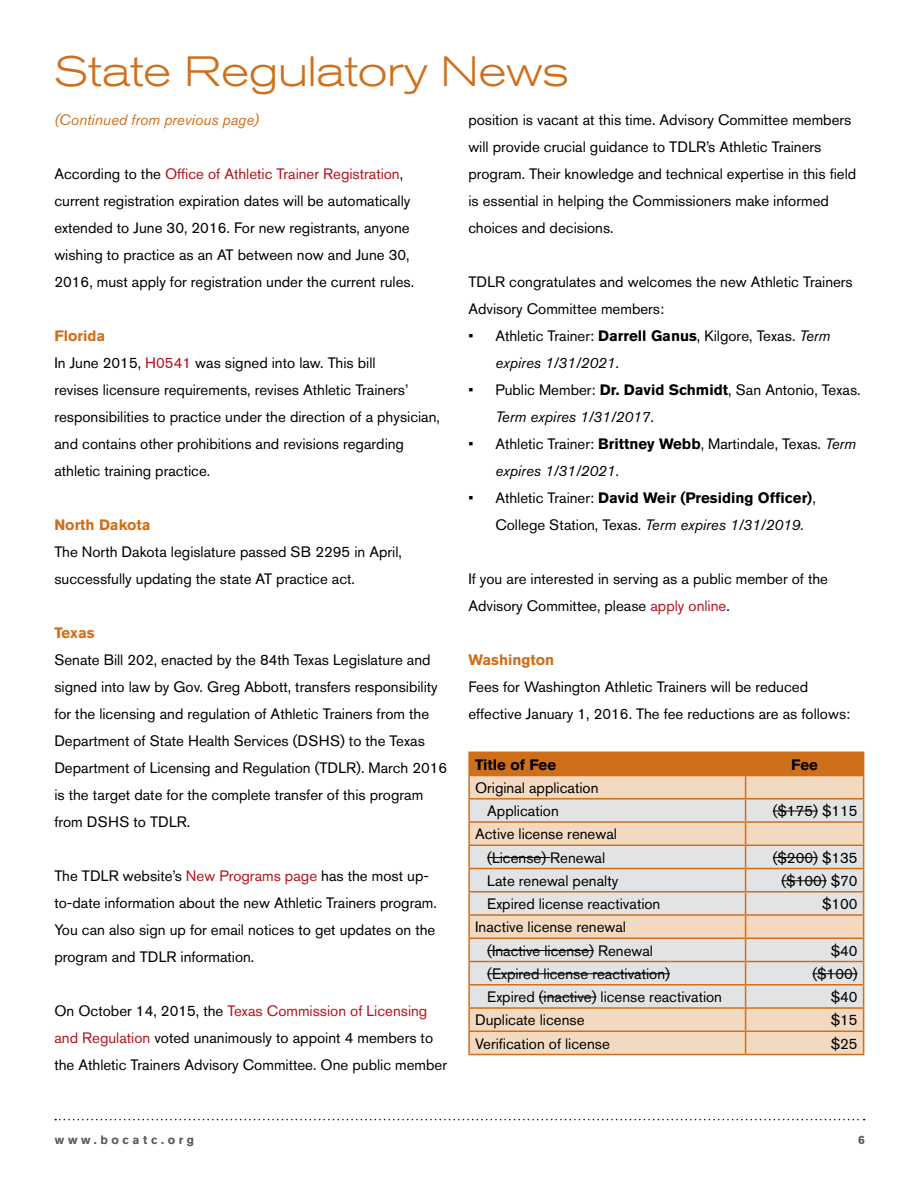
<style>
.page{position:relative;width:918px;height:1188px;background:#fff}
.page>*{position:absolute;margin:0;border:0;box-sizing:border-box;transform-origin:0 0}
.t1{font:300 expanded 42px "Akzidenz Grotesk BE";color:#d06f1a}
.t2{font:15px/27px "Akzidenz Grotesk BE";color:#000}
.t3{font:italic 15px "Akzidenz Grotesk BE";color:#d06f1a}
.t4{font:700 15px "Akzidenz Grotesk BE";color:#d06f1a}
.t5{font:700 15px "Akzidenz Grotesk BE";color:#000}
.t6{font:700 12px "Akzidenz Grotesk BE";letter-spacing:.3em;color:#58595b}
.s1{color:#b5121b}
.s2{font-weight:700;color:#d06f1a}
.s3{font-weight:700}
.s4{font-style:italic}
</style>
<div class="page">
<svg style="left:55px;top:1119px;width:810px;height:1px"></svg>
<hr style="left:468px;top:752px;width:278px;height:1px;background:#d06f1a">
<hr style="left:468px;top:753px;width:2px;height:22px;background:#d06f1a">
<hr style="left:468px;top:775px;width:278px;height:1px;background:#d06f1a">
<hr style="left:468px;top:776px;width:2px;height:22px;background:#d06f1a">
<hr style="left:468px;top:798px;width:278px;height:2px;background:#d06f1a">
<hr style="left:468px;top:800px;width:2px;height:21px;background:#d06f1a">
<hr style="left:468px;top:916px;width:2px;height:22px;background:#d06f1a">
<hr style="left:468px;top:1009px;width:2px;height:22px;background:#d06f1a">
<hr style="left:468px;top:1031px;width:278px;height:1px;background:#d06f1a">
<hr style="left:468px;top:1032px;width:2px;height:22px;background:#d06f1a">
<hr style="left:468px;top:1054px;width:278px;height:1px;background:#d06f1a">
<hr style="left:746px;top:1054px;width:118px;height:1px;background:#d06f1a">
<hr style="left:468px;top:821px;width:278px;height:2px;background:#d06f1a">
<hr style="left:468px;top:823px;width:2px;height:22px;background:#d06f1a">
<hr style="left:468px;top:845px;width:278px;height:1px;background:#d06f1a">
<hr style="left:468px;top:846px;width:2px;height:22px;background:#d06f1a">
<hr style="left:468px;top:868px;width:278px;height:1px;background:#d06f1a">
<hr style="left:468px;top:869px;width:2px;height:22px;background:#d06f1a">
<hr style="left:468px;top:891px;width:278px;height:2px;background:#d06f1a">
<hr style="left:468px;top:893px;width:2px;height:21px;background:#d06f1a">
<hr style="left:468px;top:914px;width:278px;height:2px;background:#d06f1a">
<hr style="left:468px;top:938px;width:278px;height:1px;background:#d06f1a">
<hr style="left:468px;top:939px;width:2px;height:22px;background:#d06f1a">
<hr style="left:468px;top:961px;width:278px;height:1px;background:#d06f1a">
<hr style="left:468px;top:962px;width:2px;height:22px;background:#d06f1a">
<hr style="left:468px;top:984px;width:278px;height:2px;background:#d06f1a">
<hr style="left:468px;top:986px;width:2px;height:21px;background:#d06f1a">
<hr style="left:468px;top:1007px;width:278px;height:2px;background:#d06f1a">
<svg style="left:469px;top:752px;width:395px;height:302px;background:#e5ceba"></svg>
<hr style="left:746px;top:1007px;width:118px;height:2px;background:#d06f1a">
<hr style="left:773px;top:811px;width:45px;height:1px;background:#000">
<hr style="left:487px;top:857px;width:63px;height:1px;background:#000">
<hr style="left:773px;top:857px;width:45px;height:1px;background:#000">
<hr style="left:782px;top:880px;width:45px;height:1px;background:#000">
<hr style="left:487px;top:950px;width:107px;height:1px;background:#000">
<hr style="left:487px;top:973px;width:183px;height:1px;background:#000">
<hr style="left:813px;top:973px;width:45px;height:1px;background:#000">
<hr style="left:539px;top:997px;width:58px;height:1px;background:#000">
<h1 class="t1" style="left:54px;top:47px;width:516px">State Regulatory News</h1>
<p class="t3" style="left:54px;top:110px;width:206px">(Continued from previous page)</p>
<p class="t2" style="left:54px;top:160px;width:361px">According to the <span class="s1">Office of Athletic Trainer Registration</span>, current registration expiration dates will be automatically extended to June 30, 2016. For new registrants, anyone wishing to practice as an AT between now and June 30, 2016, must apply for registration under the current rules.</p>
<p class="t2" style="left:54px;top:322px;width:387px"><span class="s2">Florida<br></span>In June 2015, <span class="s1">H0541</span> was signed into law. This bill<br>revises licensure requirements, revises Athletic Trainers’ responsibilities to practice under the direction of a physician, and contains other prohibitions and revisions regarding athletic training practice.</p>
<p class="t4" style="left:54px;top:516px;width:98px">North Dakota</p>
<p class="t2" style="left:54px;top:538px;width:349px">The North Dakota legislature passed SB 2295 in April, successfully updating the state AT practice act.</p>
<p class="t4" style="left:54px;top:624px;width:42px">Texas</p>
<p class="t2" style="left:54px;top:646px;width:394px">Senate Bill 202, enacted by the 84th Texas Legislature and signed into law by Gov. Greg Abbott, transfers responsibility for the licensing and regulation of Athletic Trainers from the Department of State Health Services (DSHS) to the Texas Department of Licensing and Regulation (TDLR). March 2016 is the target date for the complete transfer of this program from DSHS to TDLR.</p>
<p class="t2" style="left:54px;top:862px;width:384px">The TDLR website’s <span class="s1">New Programs page</span> has the most up&shy;to-date information about the new Athletic Trainers program.<br>You can also sign up for email notices to get updates on the program and TDLR information.</p>
<p class="t2" style="left:54px;top:997px;width:394px">On October 14, 2015, the <span class="s1">Texas Commission of Licensing and Regulation</span> voted unanimously to appoint 4 members to the Athletic Trainers Advisory Committee. One public member</p>
<p class="t2" style="left:468px;top:106px;width:389px">position is vacant at this time. Advisory Committee members will provide crucial guidance to TDLR’s Athletic Trainers program. Their knowledge and technical expertise in this field is essential in helping the Commissioners make informed choices and decisions.</p>
<p class="t2" style="left:468px;top:268px;width:386px">TDLR congratulates and welcomes the new Athletic Trainers<br>Advisory Committee members:</p>
<p class="t2" style="left:495px;top:322px;width:337px;text-indent:-27px">• Athletic Trainer: <span class="s3">Darrell Ganus</span>, Kilgore, Texas. <span class="s4">Term expires 1/31/2021.</span></p>
<p class="t2" style="left:495px;top:376px;width:367px;text-indent:-27px">• Public Member: <span class="s3">Dr. David Schmidt</span>, San Antonio, Texas.<br><span class="s4">Term expires 1/31/2017.</span></p>
<p class="t2" style="left:495px;top:430px;width:362px;text-indent:-27px">• Athletic Trainer: <span class="s3">Brittney Webb</span>, Martindale, Texas. <span class="s4">Term expires 1/31/2021.</span></p>
<p class="t2" style="left:495px;top:484px;width:322px;text-indent:-27px">• Athletic Trainer: <span class="s3">David Weir (Presiding Officer)</span>,<br>College Station, Texas. <span class="s4">Term expires 1/31/2019.</span></p>
<p class="t2" style="left:468px;top:565px;width:361px">If you are interested in serving as a public member of the<br>Advisory Committee, please <span class="s1">apply online</span>.</p>
<p class="t4" style="left:468px;top:651px;width:87px">Washington</p>
<p class="t2" style="left:468px;top:673px;width:383px">Fees for Washington Athletic Trainers will be reduced effective January 1, 2016. The fee reductions are as follows:</p>
<p class="t5" style="left:475px;top:756px;width:82px">Title of Fee</p>
<p class="t5" style="left:791px;top:756px;width:28px">Fee</p>
<p class="t2" style="left:487px;top:776px;width:113px;line-height:23.2px;text-indent:-12px">Original application<br>Application</p>
<p class="t2" style="left:773px;top:797px;width:86px">($175) $115</p>
<p class="t2" style="left:475px;top:822px;width:143px;line-height:23.2px;text-align:center">Active license renewal (License) Renewal</p>
<p class="t2" style="left:773px;top:844px;width:86px">($200) $135</p>
<p class="t2" style="left:487px;top:867px;width:132px">Late renewal penalty</p>
<p class="t2" style="left:782px;top:867px;width:78px">($100) $70</p>
<p class="t2" style="left:487px;top:890px;width:175px">Expired license reactivation</p>
<p class="t2" style="left:822px;top:890px;width:37px">$100</p>
<p class="t2" style="left:487px;top:915px;width:167px;line-height:23.2px;text-indent:-12px">Inactive license renewal (Inactive license) Renewal</p>
<p class="t2" style="left:831px;top:937px;width:28px">$40</p>
<p class="t2" style="left:487px;top:960px;width:184px">(Expired license reactivation)</p>
<p class="t2" style="left:813px;top:960px;width:47px">($100)</p>
<p class="t2" style="left:487px;top:983px;width:236px">Expired (inactive) license reactivation</p>
<p class="t2" style="left:831px;top:983px;width:28px">$40</p>
<p class="t2" style="left:475px;top:1006px;width:111px">Duplicate license</p>
<p class="t2" style="left:831px;top:1006px;width:28px">$15</p>
<p class="t2" style="left:475px;top:1030px;width:136px">Verification of license</p>
<p class="t2" style="left:831px;top:1030px;width:28px">$25</p>
<p class="t6" style="left:55px;top:1133px;width:141px">www.bocatc.org</p>
<p class="t6" style="left:858px;top:1133px;width:8px">6</p>
</div>
